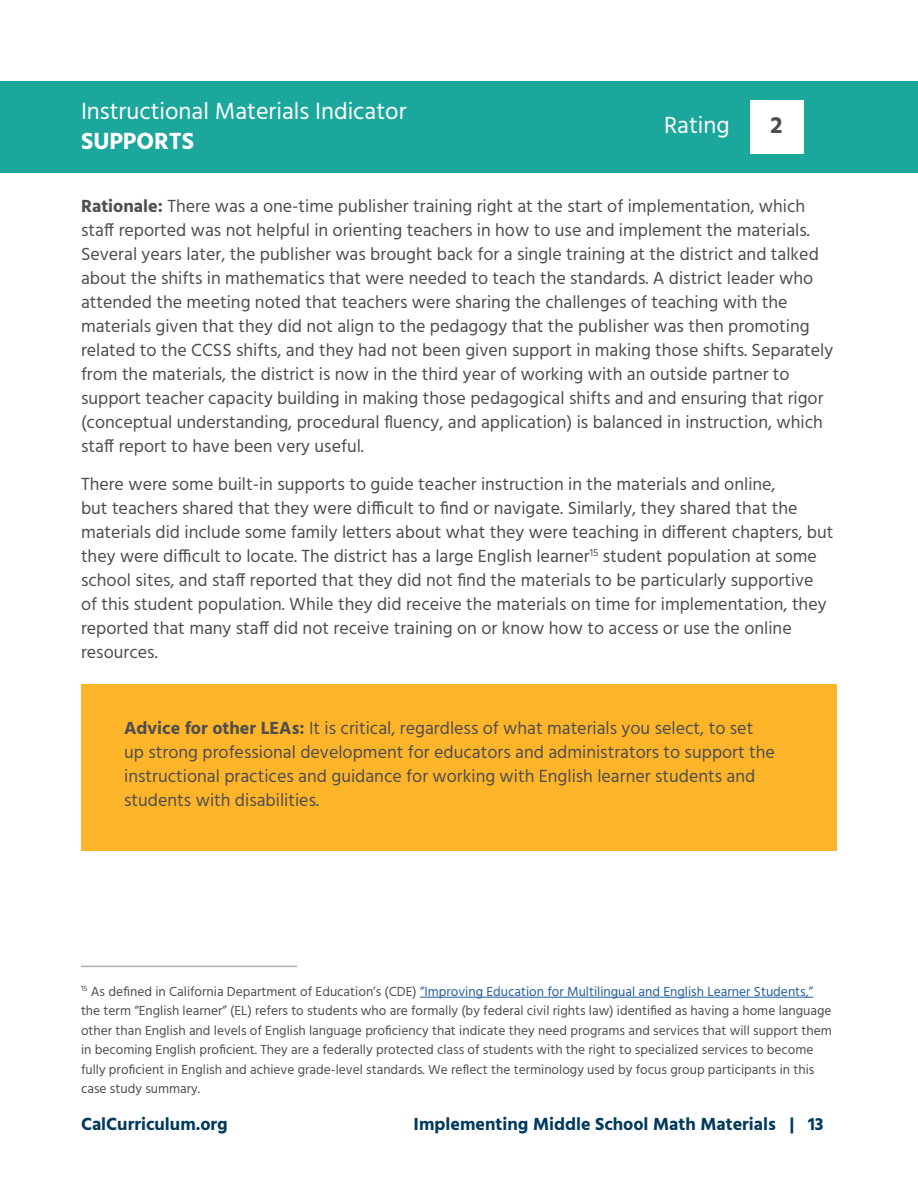
<style>
.page{position:relative;width:918px;height:1188px;background:#fff}
.page>*{position:absolute;margin:0;border:0;box-sizing:border-box;transform-origin:0 0}
.t1{font:24px "Hind";color:#fff}
.t2{font:700 24px "Hind";color:#fff}
.t3{font:700 24px "Hind";color:#4e4e4e}
.t4{font:18px/24px "Hind";color:#4e4e4e}
.t5{font:700 18px "Hind";color:#003a5d}
.t6{font:13.5px/19.5px "Hind";color:#4e4e4e}
.s1{font-weight:700}
.s2{color:#215e9e}
</style>
<div class="page">
<div style="left:0;top:81px;width:918px;height:92px;background:#1ba79b"></div>
<div style="left:750px;top:100px;width:54px;height:54px;background:#fff"></div>
<hr style="left:81px;top:966px;width:216px;height:1px;background:#b0afab">
<hr style="left:420px;top:997px;width:393px;height:1px;background:#215e9e">
<div style="left:81px;top:685px;width:756px;height:166px;background:#ffb529"></div>
<h1 class="t1" style="left:81px;top:95px;width:327px">Instructional Materials Indicator</h1>
<h1 class="t2" style="left:81px;top:127px;width:115px">SUPPORTS</h1>
<h1 class="t1" style="left:664px;top:109px;width:67px">Rating</h1>
<h1 class="t3" style="left:771px;top:110px;width:14px">2</h1>
<p class="t4" style="left:81px;top:195px;width:754px"><span class="s1">Rationale:</span> There was a one-time publisher training right at the start of implementation, which staff reported was not helpful in orienting teachers in how to use and implement the materials.<br>Several years later, the publisher was brought back for a single training at the district and talked about the shifts in mathematics that were needed to teach the standards. A district leader who attended the meeting noted that teachers were sharing the challenges of teaching with the materials given that they did not align to the pedagogy that the publisher was then promoting related to the CCSS shifts, and they had not been given support in making those shifts. Separately from the materials, the district is now in the third year of working with an outside partner to support teacher capacity building in making those pedagogical shifts and and ensuring that rigor (conceptual understanding, procedural fluency, and application) is balanced in instruction, which staff report to have been very useful.</p>
<p class="t4" style="left:81px;top:473px;width:754px">There were some built-in supports to guide teacher instruction in the materials and online,<br>but teachers shared that they were difficult to find or navigate. Similarly, they shared that the materials did include some family letters about what they were teaching in different chapters, but they were difficult to locate. The district has a large English learner<sup>15</sup> student population at some school sites, and staff reported that they did not find the materials to be particularly supportive of this student population. While they did receive the materials on time for implementation, they reported that many staff did not receive training on or know how to access or use the online resources.</p>
<p class="t4" style="left:124px;top:717px;width:652px"><span class="s1">Advice for other LEAs:</span> It is critical, regardless of what materials you select, to set up strong professional development for educators and administrators to support the instructional practices and guidance for working with English learner students and students with disabilities.</p>
<p class="t6" style="left:81px;top:982px;width:752px"><sup>15</sup> As defined in California Department of Education’s (CDE) <span class="s2">”Improving Education for Multilingual and English Learner Students,” </span>the term “English learner” (EL) refers to students who are formally (by federal civil rights law) identified as having a home language other than English and levels of English language proficiency that indicate they need programs and services that will support them in becoming English proficient. They are a federally protected class of students with the right to specialized services to become fully proficient in English and achieve grade-level standards. We reflect the terminology used by focus group participants in this case study summary.</p>
<p class="t5" style="left:81px;top:1113px;width:148px">CalCurriculum.org</p>
<p class="t5" style="left:414px;top:1113px;width:411px">Implementing Middle School Math Materials | 13</p>
</div>
